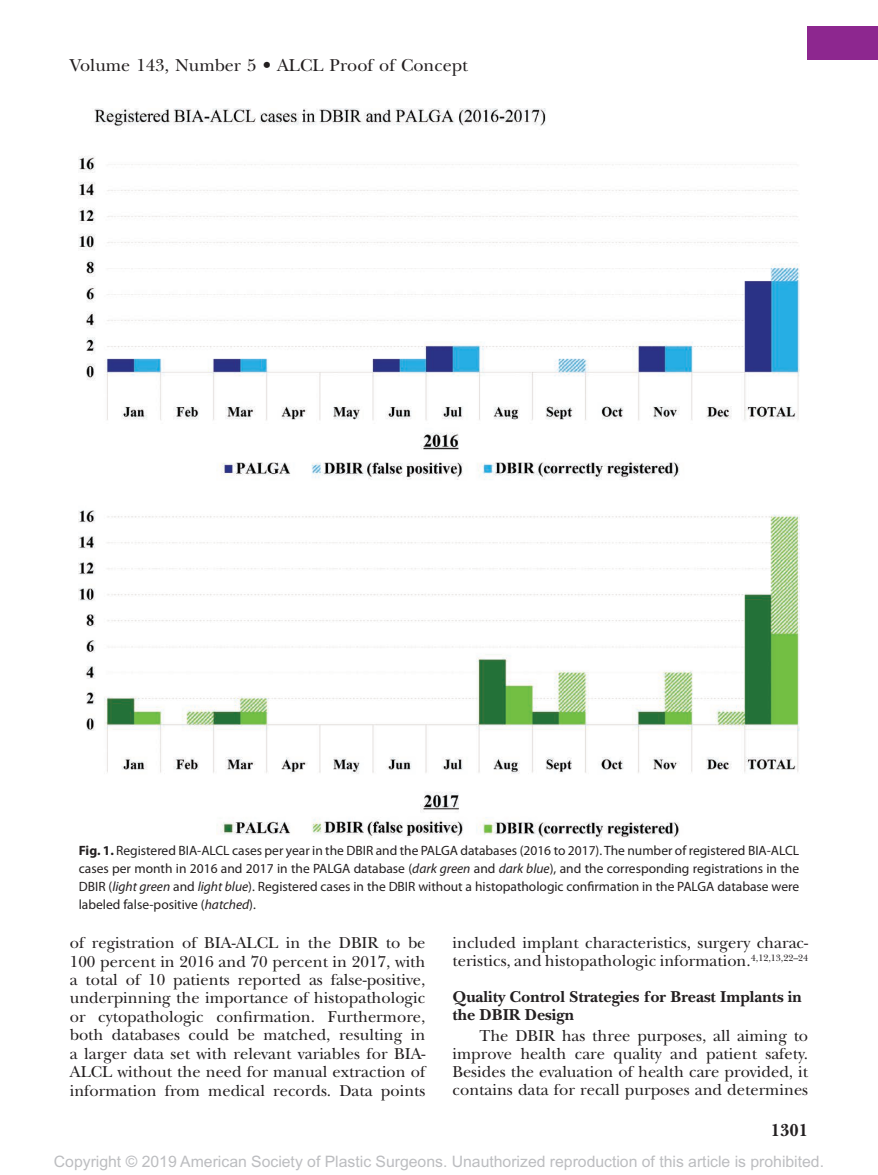
<style>
.page{position:relative;width:878px;height:1175px;background:#fff}
.page>*{position:absolute;margin:0;border:0;box-sizing:border-box;transform-origin:0 0}
.t1{font:18px "New Baskerville";color:#231f20}
.t2{font:700 18px "New Baskerville";color:#231f20}
.t3{font:16.5px/18.5px "New Baskerville";color:#231f20;text-align:justify}
.t4{font:700 16.5px/18px "New Baskerville";color:#231f20}
.t5{font:15.75px "Arial MT Std";color:#bcbdc0}
.t6{font:13.5px/18px "Myriad Pro";color:#231f20;text-align:justify}
.s1{font-weight:700}
.s2{font-style:italic}
</style>
<div class="page">
<div style="left:807px;top:26px;width:71px;height:33px;background:#8d278f"></div>
<img style="left:79px;top:108px;width:720px;height:729px">
<p class="t1" style="left:70px;top:54px;width:399px">Volume 143, Number 5 • ALCL Proof of Concept</p>
<p class="t6" style="left:79px;top:841px;width:722px"><span class="s1">Fig. 1.</span> Registered BIA-ALCL cases per year in the DBIR and the PALGA databases (2016 to 2017). The number of registered BIA-ALCL cases per month in 2016 and 2017 in the PALGA database (<span class="s2">dark green</span> and <span class="s2">dark blue</span>), and the corresponding registrations in the DBIR (<span class="s2">light green</span> and <span class="s2">light blue</span>). Registered cases in the DBIR without a histopathologic confirmation in the PALGA database were labeled false-positive (<span class="s2">hatched</span>).</p>
<p class="t3" style="left:70px;top:933px;width:357px">of registration of BIA-ALCL in the DBIR to be 100 percent in 2016 and 70 percent in 2017, with a total of 10 patients reported as false-positive, underpinning the importance of histopathologic or cytopathologic confirmation. Furthermore, both databases could be matched, resulting in a larger data set with relevant variables for BIA-ALCL without the need for manual extraction of information from medical records. Data points</p>
<p class="t3" style="left:452px;top:934px;width:357px;line-height:18px">included implant characteristics, surgery charac&shy;teristics, and histopathologic information.<sup>4,12,13,22–24</sup></p>
<p class="t4" style="left:452px;top:988px;width:351px">Quality Control Strategies for Breast Implants in the DBIR Design</p>
<p class="t3" style="left:452px;top:1027px;width:357px;line-height:18px;text-indent:27px">The DBIR has three purposes, all aiming to improve health care quality and patient safety.<br>Besides the evaluation of health care provided, it contains data for recall purposes and determines</p>
<p class="t2" style="left:770px;top:1119px;width:39px">1301</p>
<p class="t5" style="left:54px;top:1152px;width:771px">Copyright © 2019 American Society of Plastic Surgeons. Unauthorized reproduction of this article is prohibited.</p>
</div>
